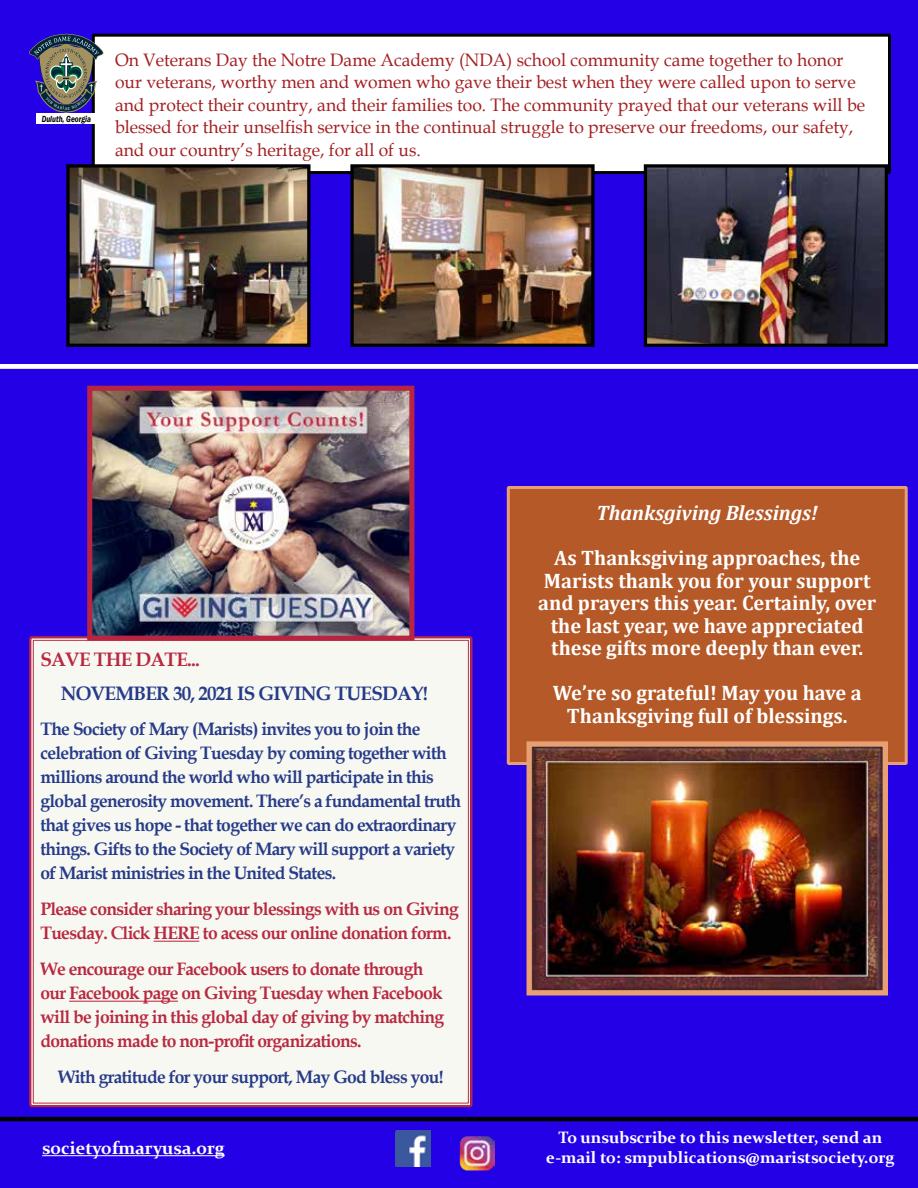
<style>
.page{position:relative;width:918px;height:1188px;background:#2400e6}
.page>*{position:absolute;margin:0;border:0;box-sizing:border-box;transform-origin:0 0}
.t1{font:700 21px/22.5px "Cambria";color:#fff;text-align:center}
.t2{font:italic 700 21px "Cambria";color:#fff}
.t3{font:700 19.5px "Book Antiqua";letter-spacing:-.04em;color:#263b89}
.t4{font:700 19.5px "Book Antiqua";letter-spacing:-.04em;color:#b82941}
.t5{font:700 18px/24px "Book Antiqua";letter-spacing:-.04em;color:#263b89}
.t6{font:18px/22.5px "Book Antiqua";color:#a41e21}
.t7{font:700 18px/24px "Book Antiqua";letter-spacing:-.04em;color:#b82941}
.t8{font:700 18px "Constantia";color:#fff}
.t9{font:700 16.5px/19.8px "Constantia";color:#fff;text-align:center}
.t10{font:italic 600 9.15px "Franklin Gothic";color:#000;scale:.8 1}
</style>
<div class="page">
<hr style="left:0;top:1117px;width:918px;height:4px;background:#000">
<hr style="left:42px;top:1155px;width:183px;height:1px;background:#fff">
<img style="left:395px;top:1131px;width:36px;height:35px">
<img style="left:459px;top:1135px;width:35px;height:35px">
<div style="left:0;top:364px;width:918px;height:5px;background:#fff"></div>
<div style="left:93px;top:35px;width:797px;height:138px;background:#fff"></div>
<div style="left:92px;top:34px;width:799px;height:140px;border:3px solid #000"></div>
<div style="left:37px;top:113px;width:59px;height:11px;background:#fff"></div>
<img style="left:65px;top:163px;width:247px;height:186px">
<div style="left:508px;top:488px;width:398px;height:276px;background:#b45927"></div>
<div style="left:507px;top:486px;width:401px;height:279px;border:3px solid #e8a073"></div>
<div style="left:27px;top:635px;width:447px;height:473px;background:#f8f8f2"></div>
<img style="left:85px;top:383px;width:332px;height:260px">
<img style="left:349px;top:164px;width:247px;height:185px">
<img style="left:642px;top:163px;width:248px;height:186px">
<img style="left:524px;top:741px;width:367px;height:257px">
<svg style="left:29px;top:34px;width:74px;height:79px;background:#616183"></svg>
<p class="t10" style="left:42px;top:113px;width:63px">Duluth, Georgia</p>
<p class="t6" style="left:115px;top:48px;width:752px">On Veterans Day the Notre Dame Academy (NDA) school community came together to honor our veterans, worthy men and women who gave their best when they were called upon to serve and protect their country, and their families too. The community prayed that our veterans will be blessed for their unselfish service in the continual struggle to preserve our freedoms, our safety, and our country’s heritage, for all of us.</p>
<p class="t4" style="left:40px;top:646px;width:161px">SAVE THE DATE...</p>
<p class="t3" style="left:61px;top:680px;width:369px">NOVEMBER 30, 2021 IS GIVING TUESDAY!</p>
<p class="t5" style="left:40px;top:717px;width:422px">The Society of Mary (Marists) invites you to join the celebration of Giving Tuesday by coming together with millions around the world who will participate in this global generosity movement. There’s a fundamental truth that gives us hope - that together we can do extraordinary things. Gifts to the Society of Mary will support a variety of Marist ministries in the United States.</p>
<p class="t7" style="left:40px;top:897px;width:420px">Please consider sharing your blessings with us on Giving<br>Tuesday. Click HERE to acess our online donation form.</p>
<p class="t7" style="left:40px;top:957px;width:405px">We encourage our Facebook users to donate through our Facebook page on Giving Tuesday when Facebook will be joining in this global day of giving by matching donations made to non-profit organizations.</p>
<p class="t5" style="left:58px;top:1065px;width:387px">With gratitude for your support, May God bless you!</p>
<p class="t8" style="left:42px;top:1136px;width:184px">societyofmaryusa.org</p>
<p class="t2" style="left:596px;top:498px;width:223px">Thanksgiving Blessings!</p>
<p class="t1" style="left:538px;top:546px;width:340px">As Thanksgiving approaches, the Marists thank you for your support and prayers this year. Certainly, over the last year, we have appreciated these gifts more deeply than ever.</p>
<p class="t1" style="left:553px;top:681px;width:310px">We’re so grateful! May you have a<br>Thanksgiving full of blessings.</p>
<p class="t9" style="left:546px;top:1127px;width:350px">To unsubscribe to this newsletter, send an e-mail to: smpublications@maristsociety.org</p>
</div>
